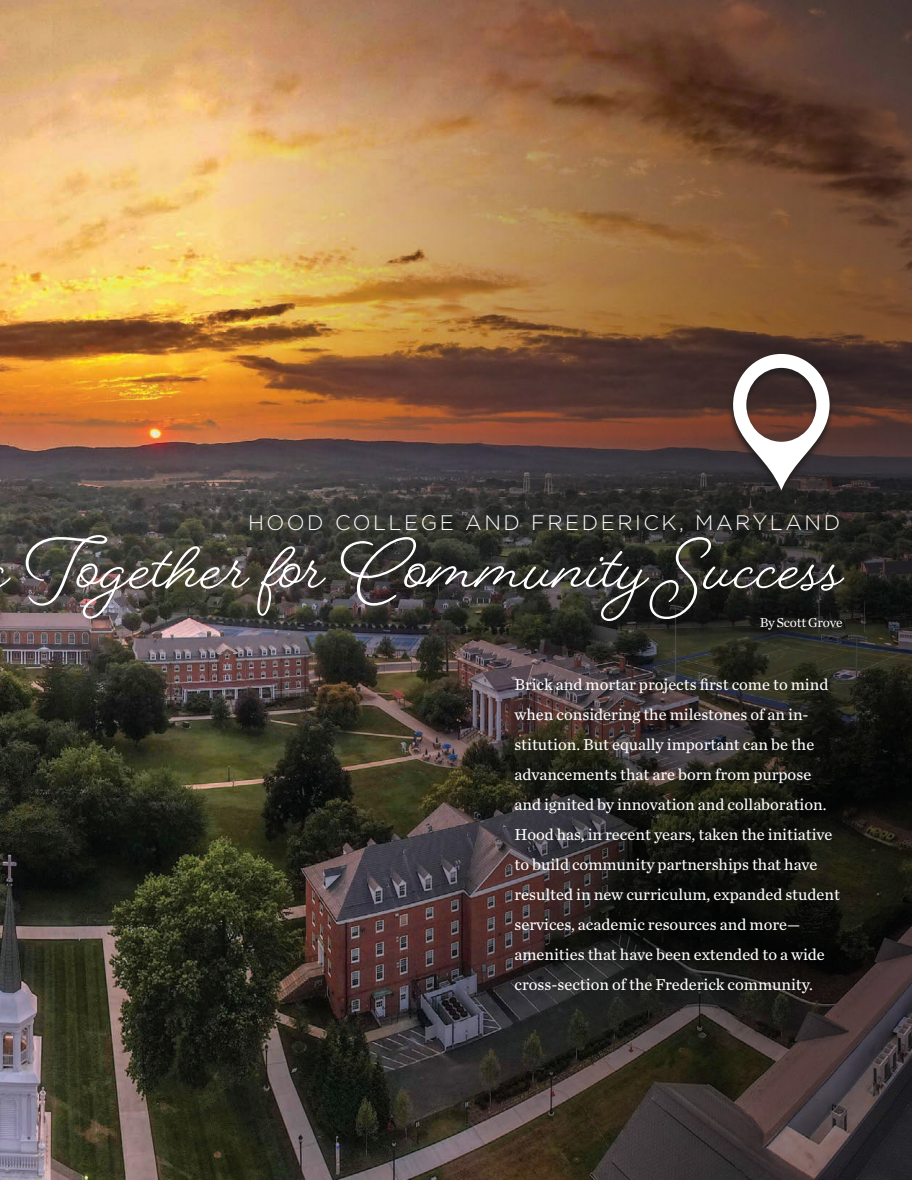
<style>
.page{position:relative;width:912px;height:1180px;background:#fff}
.page>*{position:absolute;margin:0;border:0;box-sizing:border-box;transform-origin:0 0}
.t1{font:700 75.9px "Beloved Script";letter-spacing:.01em;color:#fff}
.t2{font:300 21px "Gotham";letter-spacing:.12em;color:#fff}
.t3{font:16.5px/30px "Chronicle Text G2";color:#fff}
.t4{font:13.5px "Chronicle Text G1";letter-spacing:-.015em;color:#fff}
</style>
<div class="page">
<img style="left:0;top:0;width:220px;height:1179px">
<img style="left:220px;top:0;width:691px;height:1179px">
<svg style="left:727px;top:353px;width:107px;height:147px"></svg>
<svg style="left:732px;top:354px;width:97px;height:136px"></svg>
<svg style="left:0;top:0;width:7px;height:7px"></svg>
<svg style="left:909px;top:0;width:3px;height:7px"></svg>
<p class="t2" style="left:248px;top:510px;width:593px">HOOD COLLEGE AND FREDERICK, MARYLAND</p>
<h1 class="t1" style="left:26px;top:515px;width:818px">Together for Community Success</h1>
<p class="t4" style="left:759px;top:612px;width:84px">By Scott Grove</p>
<p class="t3" style="left:514px;top:668px;width:327px">Brick and mortar projects first come to mind when considering the milestones of an in&shy;stitution. But equally important can be the advancements that are born from purpose and ignited by innovation and collaboration.<br>Hood has, in recent years, taken the initiative to build community partnerships that have resulted in new curriculum, expanded student services, academic resources and more— amenities that have been extended to a wide cross-section of the Frederick community.</p>
</div>
